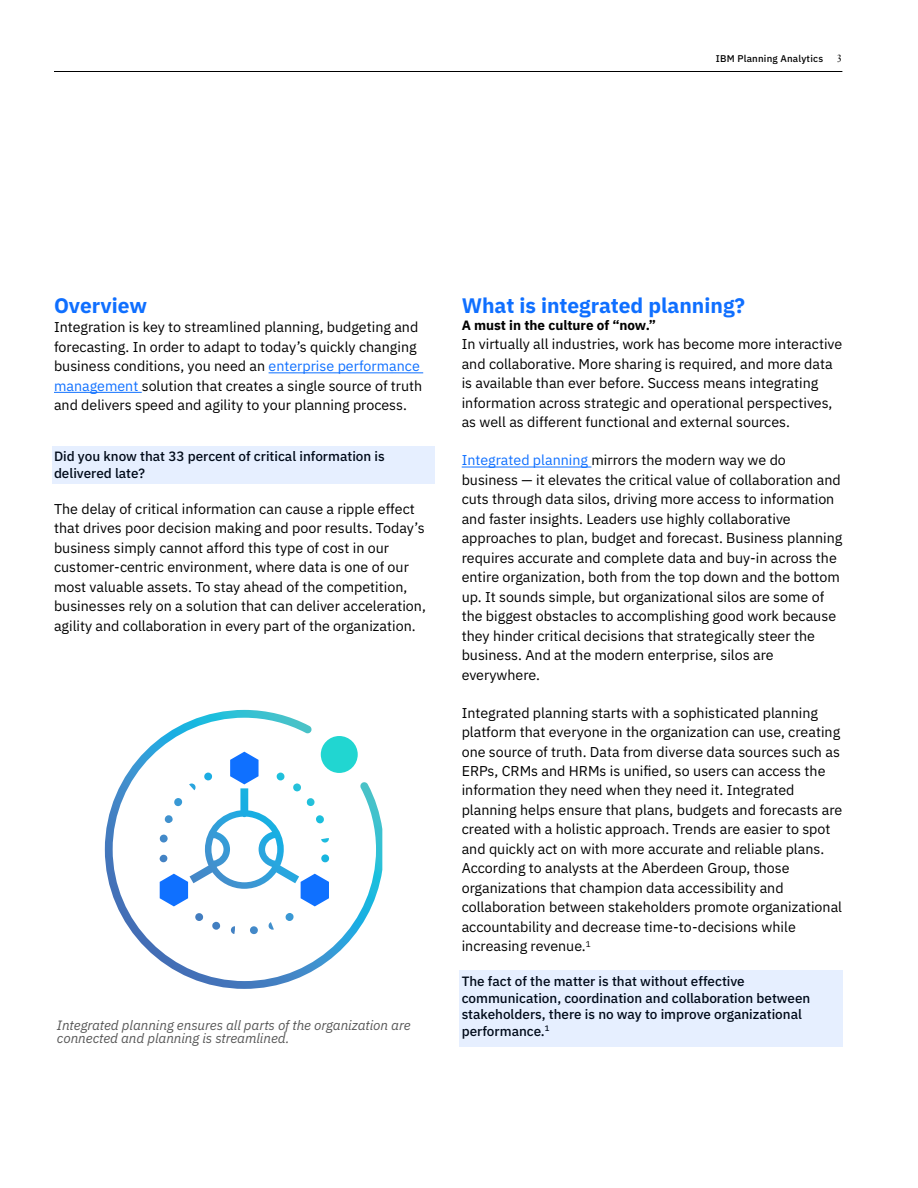
<style>
.page{position:relative;width:918px;height:1188px;background:#fff}
.page>*{position:absolute;margin:0;border:0;box-sizing:border-box;transform-origin:0 0}
.t1{font:700 21px "IBM Plex Sans";color:#0f6fff}
.t2{font:14.25px/19.5px "IBM Plex Sans";color:#000}
.t3{font:500 13.5px/16.5px "IBM Plex Sans";color:#000}
.t4{font:italic 13.5px "IBM Plex Sans";letter-spacing:-.005em;color:#575757}
.t5{font:700 13.5px "IBM Plex Sans";color:#000}
.t6{font:10.5px "Janson Text LT Std";color:#000}
.t7{font:500 9.75px "IBM Plex Sans";letter-spacing:.02em;color:#000}
.t8{font:500 7.8px "IBM Plex Sans";color:#000}
.s1{color:#0f70ff}
</style>
<div class="page">
<hr style="left:54px;top:71px;width:788px;height:1px;background:#000">
<hr style="left:269px;top:372px;width:154px;height:1px;background:#0f70ff">
<hr style="left:54px;top:392px;width:88px;height:1px;background:#0f70ff">
<div style="left:52px;top:446px;width:383px;height:37px;background:#e6efff"></div>
<hr style="left:462px;top:467px;width:129px;height:1px;background:#0f70ff">
<div style="left:459px;top:970px;width:383px;height:77px;background:#e6efff"></div>
<svg style="left:105px;top:710px;width:277px;height:279px"></svg>
<div style="left:321px;top:736px;width:37px;height:37px;background:#21d6d1;border-radius:50%"></div>
<svg style="left:230px;top:752px;width:29px;height:32px"></svg>
<svg style="left:160px;top:874px;width:28px;height:32px"></svg>
<svg style="left:301px;top:874px;width:28px;height:32px"></svg>
<p class="t7" style="left:716px;top:51px;width:109px">IBM Planning Analytics</p>
<p class="t6" style="left:837px;top:52px;width:7px">3</p>
<h1 class="t1" style="left:54px;top:288px;width:95px">Overview</h1>
<p class="t2" style="left:54px;top:316px;width:370px">Integration is key to streamlined planning, budgeting and forecasting. In order to adapt to today’s quickly changing business conditions, you need an <span class="s1">enterprise performance management</span> solution that creates a single source of truth and delivers speed and agility to your planning process.</p>
<p class="t3" style="left:54px;top:447px;width:332px">Did you know that 33 percent of critical information is delivered late?</p>
<p class="t2" style="left:54px;top:498px;width:373px">The delay of critical information can cause a ripple effect that drives poor decision making and poor results. Today’s business simply cannot afford this type of cost in our customer-centric environment, where data is one of our most valuable assets. To stay ahead of the competition, businesses rely on a solution that can deliver acceleration, agility and collaboration in every part of the organization.</p>
<h1 class="t1" style="left:462px;top:289px;width:285px">What is integrated planning?</h1>
<p class="t5" style="left:462px;top:314px;width:196px">A must in the culture of “now.”</p>
<p class="t2" style="left:462px;top:333px;width:382px">In virtually all industries, work has become more interactive and collaborative. More sharing is required, and more data is available than ever before. Success means integrating information across strategic and operational perspectives, as well as different functional and external sources.</p>
<p class="t2" style="left:462px;top:449px;width:382px"><span class="s1">Integrated planning</span> mirrors the modern way we do business — it elevates the critical value of collaboration and cuts through data silos, driving more access to information and faster insights. Leaders use highly collaborative approaches to plan, budget and forecast. Business planning requires accurate and complete data and buy-in across the entire organization, both from the top down and the bottom up. It sounds simple, but organizational silos are some of the biggest obstacles to accomplishing good work because they hinder critical decisions that strategically steer the business. And at the modern enterprise, silos are everywhere.</p>
<p class="t2" style="left:462px;top:702px;width:382px">Integrated planning starts with a sophisticated planning platform that everyone in the organization can use, creating one source of truth. Data from diverse data sources such as ERPs, CRMs and HRMs is unified, so users can access the information they need when they need it. Integrated planning helps ensure that plans, budgets and forecasts are created with a holistic approach. Trends are easier to spot and quickly act on with more accurate and reliable plans.<br>According to analysts at the Aberdeen Group, those organizations that champion data accessibility and collaboration between stakeholders promote organizational accountability and decrease time-to-decisions while increasing revenue.<sup>1</sup></p>
<p class="t3" style="left:462px;top:972px;width:350px">The fact of the matter is that without effective communication, coordination and collaboration between stakeholders, there is no way to improve organizational performance.</p>
<p class="t4" style="left:57px;top:1015px;width:355px">Integrated planning ensures all parts of the organization are</p>
<p class="t8" style="left:545px;top:1023px;width:6px">1</p>
<p class="t4" style="left:57px;top:1028px;width:234px">connected and planning is streamlined.</p>
</div>
